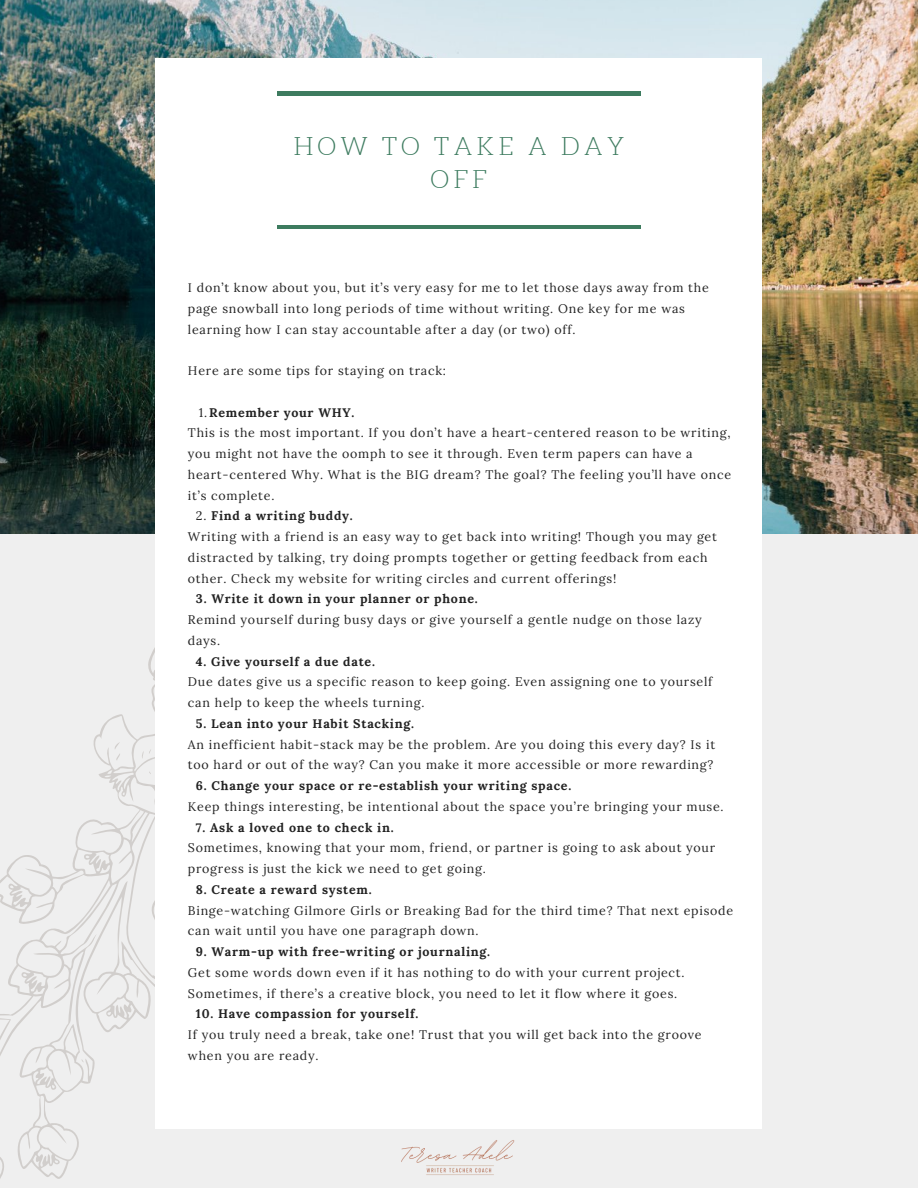
<style>
.page{position:relative;width:918px;height:1188px;background:#efefef}
.page>*{position:absolute;margin:0;border:0;box-sizing:border-box;transform-origin:0 0}
.t1{font:300 24.9px/33.9px "Aleo";letter-spacing:.16em;color:#3d7b5f;text-align:center}
.t2{font:12.45px/20.7px "Lora";letter-spacing:.06em;color:#222}
.t3{font:700 12.45px "Lora";letter-spacing:.06em;color:#222}
.s1{font-weight:400}
</style>
<div class="page">
<svg style="left:0;top:533px;width:156px;height:646px"></svg>
<img style="left:0;top:0;width:918px;height:533px">
<div style="left:156px;top:58px;width:606px;height:1071px;background:#fff"></div>
<hr style="left:278px;top:92px;width:363px;height:3px;background:#3d7b5f">
<hr style="left:278px;top:225px;width:363px;height:4px;background:#3d7b5f">
<img style="left:401px;top:1140px;width:114px;height:35px">
<p class="t1" style="left:293px;top:129px;width:332px">HOW TO TAKE A DAY<br>OFF</p>
<p class="t2" style="left:188px;top:277px;width:522px">I don’t know about you, but it’s very easy for me to let those days away from the page snowball into long periods of time without writing. One key for me was learning how I can stay accountable after a day (or two) off.</p>
<p class="t2" style="left:188px;top:360px;width:260px">Here are some tips for staying on track:</p>
<p class="t3" style="left:199px;top:404px;width:157px"><span class="s1">1.</span>Remember your WHY.</p>
<p class="t2" style="left:188px;top:422px;width:545px">This is the most important. If you don’t have a heart-centered reason to be writing, you might not have the oomph to see it through. Even term papers can have a heart-centered Why. What is the BIG dream? The goal? The feeling you’ll have once it’s complete.</p>
<p class="t3" style="left:196px;top:508px;width:158px"><span class="s1">2.</span> Find a writing buddy.</p>
<p class="t2" style="left:188px;top:526px;width:531px">Writing with a friend is an easy way to get back into writing! Though you may get distracted by talking, try doing prompts together or getting feedback from each other. Check my website for writing circles and current offerings!</p>
<p class="t3" style="left:196px;top:591px;width:283px">3. Write it down in your planner or phone.</p>
<p class="t2" style="left:188px;top:609px;width:515px">Remind yourself during busy days or give yourself a gentle nudge on those lazy days.</p>
<p class="t3" style="left:196px;top:653px;width:180px">4. Give yourself a due date.</p>
<p class="t2" style="left:188px;top:671px;width:526px">Due dates give us a specific reason to keep going. Even assigning one to yourself can help to keep the wheels turning.</p>
<p class="t3" style="left:196px;top:715px;width:220px">5. Lean into your Habit Stacking.</p>
<p class="t2" style="left:188px;top:734px;width:529px">An inefficient habit-stack may be the problem. Are you doing this every day? Is it too hard or out of the way? Can you make it more accessible or more rewarding?</p>
<p class="t3" style="left:196px;top:778px;width:377px">6. Change your space or re-establish your writing space.</p>
<p class="t2" style="left:188px;top:796px;width:537px">Keep things interesting, be intentional about the space you’re bringing your muse.</p>
<p class="t3" style="left:196px;top:819px;width:199px">7. Ask a loved one to check in.</p>
<p class="t2" style="left:188px;top:837px;width:529px">Sometimes, knowing that your mom, friend, or partner is going to ask about your progress is just the kick we need to get going.</p>
<p class="t3" style="left:196px;top:881px;width:177px">8. Create a reward system.</p>
<p class="t2" style="left:188px;top:900px;width:547px">Binge-watching Gilmore Girls or Breaking Bad for the third time? That next episode can wait until you have one paragraph down.</p>
<p class="t3" style="left:196px;top:944px;width:296px">9. Warm-up with free-writing or journaling.</p>
<p class="t2" style="left:188px;top:962px;width:498px">Get some words down even if it has nothing to do with your current project.<br>Sometimes, if there’s a creative block, you need to let it flow where it goes.</p>
<p class="t3" style="left:196px;top:1006px;width:224px">10. Have compassion for yourself.</p>
<p class="t2" style="left:188px;top:1024px;width:515px">If you truly need a break, take one! Trust that you will get back into the groove when you are ready.</p>
</div>
